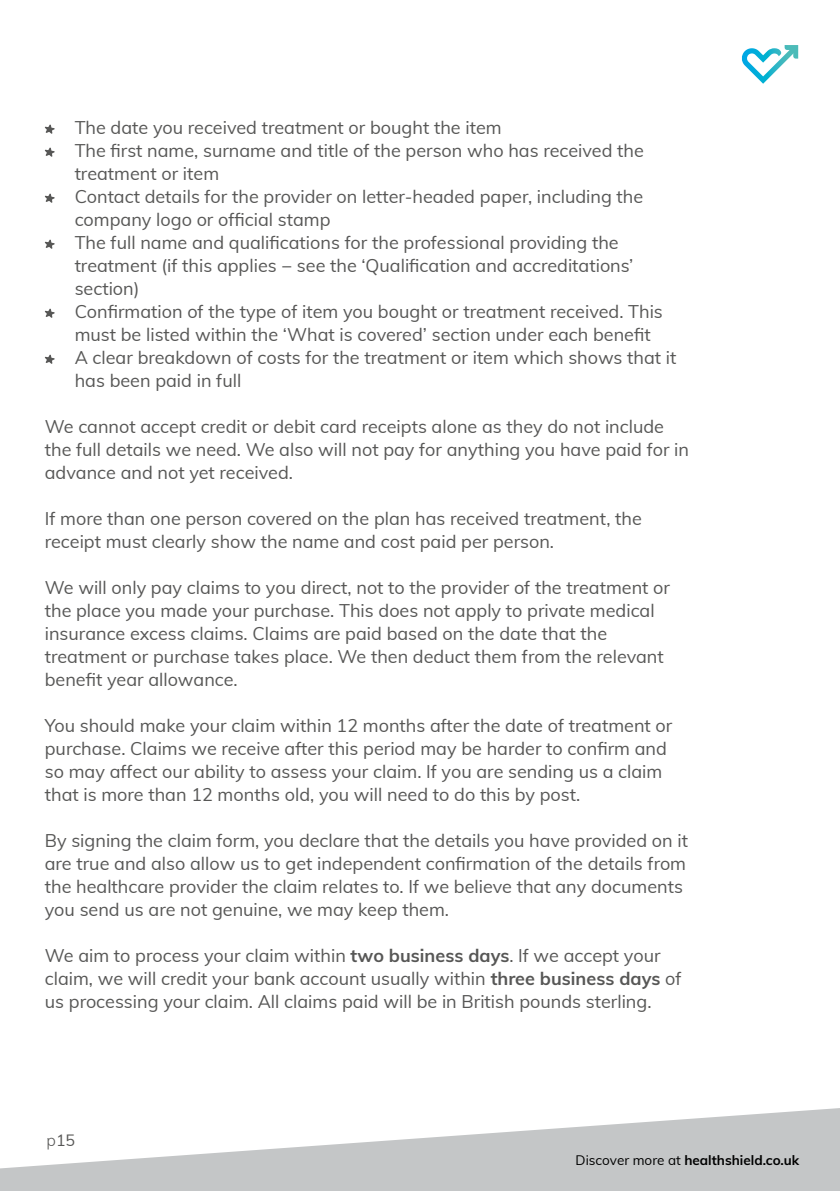
<style>
.page{position:relative;width:840px;height:1191px;background:#fff}
.page>*{position:absolute;margin:0;border:0;box-sizing:border-box;transform-origin:0 0}
.t1{font:18px/23px "Muli";color:#575756}
.t2{font:16px "Muli";color:#575756}
.t3{font:700 13.4px "Muli";color:#000}
.s1{font-weight:700}
.s2{font-weight:300}
.s3{font-weight:400}
</style>
<div class="page">
<svg style="left:0;top:1108px;width:839px;height:83px;fill:#c4c6c7"></svg>
<svg style="left:742px;top:45px;width:55px;height:39px"></svg>
<svg style="left:45px;top:124px;width:10px;height:10px"></svg>
<svg style="left:45px;top:147px;width:10px;height:10px"></svg>
<svg style="left:45px;top:193px;width:10px;height:10px"></svg>
<svg style="left:45px;top:239px;width:10px;height:10px"></svg>
<svg style="left:45px;top:308px;width:10px;height:10px"></svg>
<svg style="left:45px;top:354px;width:10px;height:10px"></svg>
<p class="t1" style="left:75px;top:115px;width:603px">The date you received treatment or bought the item<br>The first name, surname and title of the person who has received the treatment or item<br>Contact details for the provider on letter-headed paper, including the company logo or official stamp<br>The full name and qualifications for the professional providing the treatment (if this applies − see the ‘Qualification and accreditations’ section)<br>Confirmation of the type of item you bought or treatment received. This must be listed within the ‘What is covered’ section under each benefit<br>A clear breakdown of costs for the treatment or item which shows that it has been paid in full</p>
<p class="t1" style="left:45px;top:414px;width:645px">We cannot accept credit or debit card receipts alone as they do not include the full details we need. We also will not pay for anything you have paid for in advance and not yet received.</p>
<p class="t1" style="left:45px;top:506px;width:598px">If more than one person covered on the plan has received treatment, the receipt must clearly show the name and cost paid per person.</p>
<p class="t1" style="left:45px;top:575px;width:626px">We will only pay claims to you direct, not to the provider of the treatment or the place you made your purchase. This does not apply to private medical insurance excess claims. Claims are paid based on the date that the treatment or purchase takes place. We then deduct them from the relevant benefit year allowance.</p>
<p class="t1" style="left:45px;top:713px;width:628px">You should make your claim within 12 months after the date of treatment or purchase. Claims we receive after this period may be harder to confirm and so may affect our ability to assess your claim. If you are sending us a claim that is more than 12 months old, you will need to do this by post.</p>
<p class="t1" style="left:45px;top:828px;width:644px">By signing the claim form, you declare that the details you have provided on it are true and also allow us to get independent confirmation of the details from the healthcare provider the claim relates to. If we believe that any documents you send us are not genuine, we may keep them.</p>
<p class="t1" style="left:45px;top:943px;width:637px">We aim to process your claim within <span class="s1">two business days</span>. If we accept your claim, we will credit your bank account usually within <span class="s1">three business days</span> of us processing your claim. All claims paid will be in British pounds sterling.</p>
<p class="t2" style="left:46px;top:1128px;width:30px"><span class="s2">p</span>15</p>
<p class="t3" style="left:575px;top:1149px;width:225px"><span class="s3">Discover more at</span> healthshield.co.uk</p>
</div>
